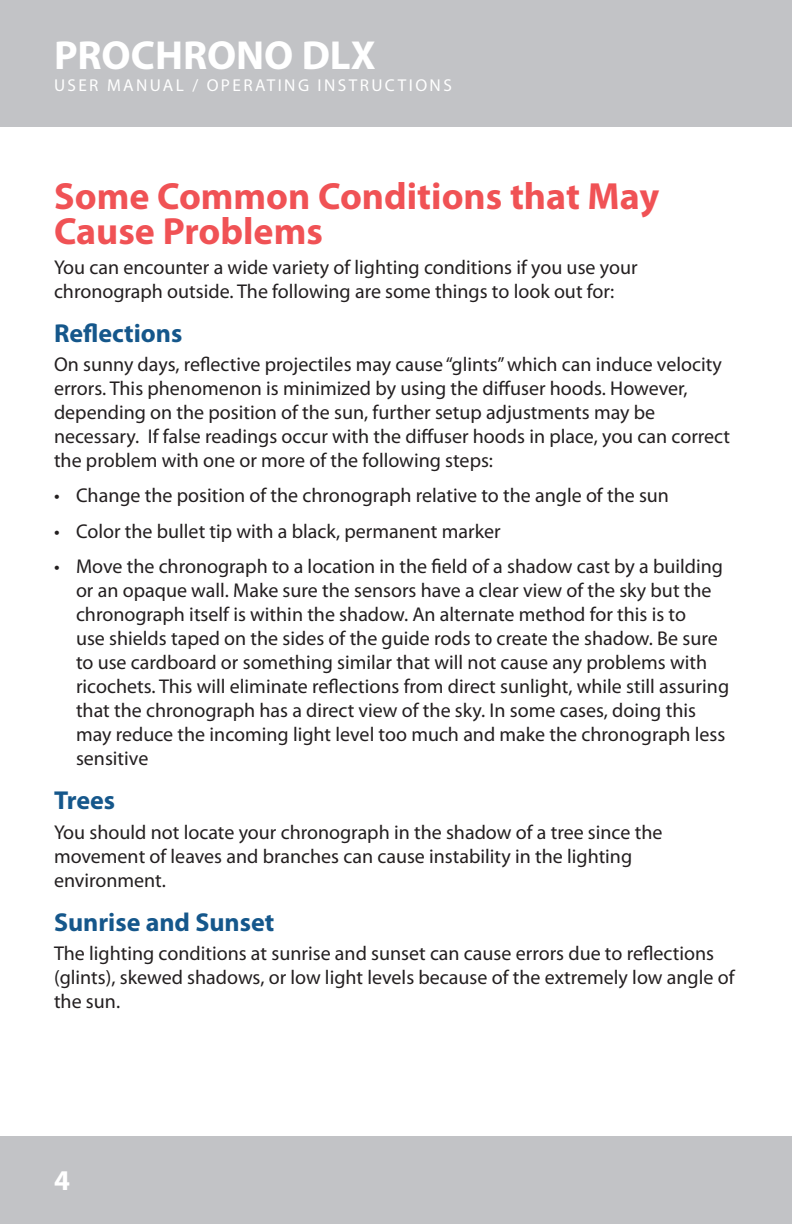
<style>
.page{position:relative;width:792px;height:1224px;background:#fff}
.page>*{position:absolute;margin:0;border:0;box-sizing:border-box;transform-origin:0 0}
.t1{font:700 40.6px "Myriad Pro";color:#fff}
.t2{font:700 38px/36px "Myriad Pro";color:#f05255}
.t3{font:700 28.6px "Myriad Pro";color:#fff}
.t4{font:700 26px "Myriad Pro";color:#15578b}
.t5{font:20px/24px "Myriad Pro";color:#231f20}
.t6{font:17.2px "Myriad Pro";letter-spacing:.14em;color:#fff}
</style>
<div class="page">
<div style="left:0;top:0;width:792px;height:127px;background:#c2c3c6"></div>
<div style="left:0;top:1136px;width:792px;height:88px;background:#c2c3c6"></div>
<h1 class="t1" style="left:54px;top:29px;width:323px">PROCHRONO DLX</h1>
<p class="t6" style="left:54px;top:75px;width:399px">USER MANUAL / OPERATING INSTRUCTIONS</p>
<h2 class="t2" style="left:54px;top:176px;width:607px">Some Common Conditions that May<br>Cause Problems</h2>
<p class="t5" style="left:54px;top:255px;width:585px">You can encounter a wide variety of lighting conditions if you use your chronograph outside. The following are some things to look out for:</p>
<h3 class="t4" style="left:54px;top:316px;width:130px">Reflections</h3>
<p class="t5" style="left:54px;top:352px;width:678px">On sunny days, reflective projectiles may cause “glints” which can induce velocity errors. This phenomenon is minimized by using the diffuser hoods. However, depending on the position of the sun, further setup adjustments may be necessary. If false readings occur with the diffuser hoods in place, you can correct the problem with one or more of the following steps:</p>
<p class="t5" style="left:54px;top:483px;width:617px">• Change the position of the chronograph relative to the angle of the sun</p>
<p class="t5" style="left:54px;top:519px;width:448px">• Color the bullet tip with a black, permanent marker</p>
<p class="t5" style="left:76px;top:554px;width:655px;text-indent:-22px">• Move the chronograph to a location in the field of a shadow cast by a building or an opaque wall. Make sure the sensors have a clear view of the sky but the chronograph itself is within the shadow. An alternate method for this is to<br>use shields taped on the sides of the guide rods to create the shadow. Be sure to use cardboard or something similar that will not cause any problems with ricochets. This will eliminate reflections from direct sunlight, while still assuring that the chronograph has a direct view of the sky. In some cases, doing this may reduce the incoming light level too much and make the chronograph less sensitive</p>
<h3 class="t4" style="left:54px;top:784px;width:63px">Trees</h3>
<p class="t5" style="left:54px;top:819px;width:610px">You should not locate your chronograph in the shadow of a tree since the movement of leaves and branches can cause instability in the lighting environment.</p>
<h3 class="t4" style="left:54px;top:905px;width:222px">Sunrise and Sunset</h3>
<p class="t5" style="left:54px;top:941px;width:682px">The lighting conditions at sunrise and sunset can cause errors due to reflections (glints), skewed shadows, or low light levels because of the extremely low angle of the sun.</p>
<h3 class="t3" style="left:54px;top:1161px;width:17px">4</h3>
</div>
